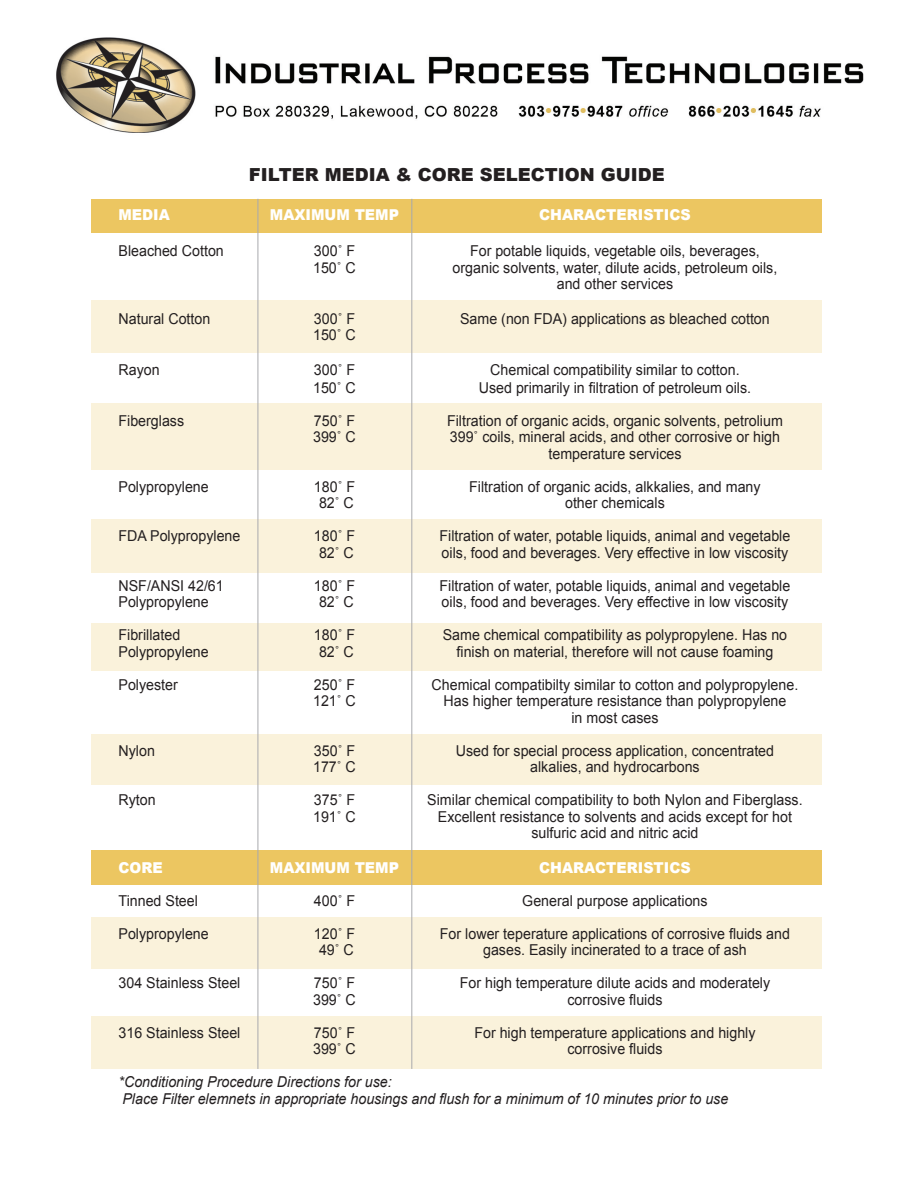
<style>
.page{position:relative;width:918px;height:1188px;background:#fff}
.page>*{position:absolute;margin:0;border:0;box-sizing:border-box;transform-origin:0 0}
.t1{font:900 18px "Arial";color:#231f20}
.t2{font:15px "Arial";color:#231f20;scale:.95 1}
.t3{font:italic 15px "Arial";color:#231f20;scale:.95 1}
.t4{font:900 15px "Arial";color:#fff;scale:.95 1}
</style>
<div class="page">
<img style="left:56px;top:37px;width:808px;height:1032px">
<div style="left:92px;top:199px;width:730px;height:33px;background:#ecc661"></div>
<div style="left:92px;top:300px;width:730px;height:52px;background:#faf2db"></div>
<div style="left:92px;top:404px;width:730px;height:66px;background:#faf2db"></div>
<div style="left:92px;top:520px;width:730px;height:53px;background:#faf2db"></div>
<div style="left:92px;top:623px;width:730px;height:48px;background:#faf2db"></div>
<div style="left:92px;top:734px;width:730px;height:50px;background:#faf2db"></div>
<div style="left:92px;top:851px;width:730px;height:34px;background:#ecc661"></div>
<div style="left:92px;top:918px;width:730px;height:51px;background:#faf2db"></div>
<div style="left:92px;top:1016px;width:730px;height:53px;background:#faf2db"></div>
<hr style="left:411px;top:199px;width:1px;height:870px;background:#a8a9ad">
<hr style="left:258px;top:199px;width:1px;height:870px;background:#a8a9ad">
<p class="t1" style="left:249px;top:161px;width:418px">FILTER MEDIA &amp; CORE SELECTION GUIDE</p>
<p class="t4" style="left:119px;top:204px;width:56px">MEDIA</p>
<p class="t4" style="left:270px;top:204px;width:137px">MAXIMUM TEMP</p>
<p class="t4" style="left:539px;top:204px;width:161px">CHARACTERISTICS</p>
<p class="t2" style="left:119px;top:241px;width:112px">Bleached Cotton</p>
<p class="t2" style="left:314px;top:241px;width:45px">300˚ F</p>
<p class="t2" style="left:470px;top:241px;width:307px">For potable liquids, vegetable oils, beverages,</p>
<p class="t2" style="left:313px;top:258px;width:47px">150˚ C</p>
<p class="t2" style="left:453px;top:258px;width:343px">organic solvents, water, dilute acids, petroleum oils,</p>
<p class="t2" style="left:557px;top:274px;width:124px">and other services</p>
<p class="t2" style="left:119px;top:309px;width:98px">Natural Cotton</p>
<p class="t2" style="left:314px;top:309px;width:45px">300˚ F</p>
<p class="t2" style="left:460px;top:309px;width:327px">Same (non FDA) applications as bleached cotton</p>
<p class="t2" style="left:313px;top:325px;width:47px">150˚ C</p>
<p class="t2" style="left:119px;top:360px;width:45px">Rayon</p>
<p class="t2" style="left:314px;top:360px;width:45px">300˚ F</p>
<p class="t2" style="left:490px;top:360px;width:264px">Chemical compatibility similar to cotton.</p>
<p class="t2" style="left:313px;top:378px;width:47px">150˚ C</p>
<p class="t2" style="left:479px;top:378px;width:288px">Used primarily in filtration of petroleum oils.</p>
<p class="t2" style="left:119px;top:411px;width:71px">Fiberglass</p>
<p class="t2" style="left:314px;top:411px;width:45px">750˚ F</p>
<p class="t2" style="left:447px;top:411px;width:355px">Filtration of organic acids, organic solvents, petrolium</p>
<p class="t2" style="left:313px;top:427px;width:47px">399˚ C</p>
<p class="t2" style="left:450px;top:427px;width:349px">399˚ coils, mineral acids, and other corrosive or high</p>
<p class="t2" style="left:548px;top:444px;width:142px">temperature services</p>
<p class="t2" style="left:119px;top:477px;width:97px">Polypropylene</p>
<p class="t2" style="left:314px;top:477px;width:45px">180˚ F</p>
<p class="t2" style="left:469px;top:477px;width:308px">Filtration of organic acids, alkkalies, and many</p>
<p class="t2" style="left:319px;top:493px;width:38px">82˚ C</p>
<p class="t2" style="left:565px;top:493px;width:107px">other chemicals</p>
<p class="t2" style="left:119px;top:526px;width:130px">FDA Polypropylene</p>
<p class="t2" style="left:314px;top:526px;width:45px">180˚ F</p>
<p class="t2" style="left:440px;top:526px;width:371px">Filtration of water, potable liquids, animal and vegetable</p>
<p class="t2" style="left:319px;top:543px;width:38px">82˚ C</p>
<p class="t2" style="left:442px;top:543px;width:366px">oils, food and beverages. Very effective in low viscosity</p>
<p class="t2" style="left:119px;top:576px;width:112px">NSF/ANSI 42/61</p>
<p class="t2" style="left:314px;top:576px;width:45px">180˚ F</p>
<p class="t2" style="left:440px;top:576px;width:371px">Filtration of water, potable liquids, animal and vegetable</p>
<p class="t2" style="left:119px;top:592px;width:97px">Polypropylene</p>
<p class="t2" style="left:319px;top:592px;width:38px">82˚ C</p>
<p class="t2" style="left:442px;top:592px;width:366px">oils, food and beverages. Very effective in low viscosity</p>
<p class="t2" style="left:119px;top:625px;width:67px">Fibrillated</p>
<p class="t2" style="left:314px;top:625px;width:45px">180˚ F</p>
<p class="t2" style="left:443px;top:625px;width:364px">Same chemical compatibility as polypropylene. Has no</p>
<p class="t2" style="left:119px;top:642px;width:97px">Polypropylene</p>
<p class="t2" style="left:319px;top:642px;width:38px">82˚ C</p>
<p class="t2" style="left:457px;top:642px;width:335px">finish on material, therefore will not cause foaming</p>
<p class="t2" style="left:119px;top:675px;width:64px">Polyester</p>
<p class="t2" style="left:314px;top:675px;width:45px">250˚ F</p>
<p class="t2" style="left:432px;top:675px;width:387px">Chemical compatibilty similar to cotton and polypropylene.</p>
<p class="t2" style="left:313px;top:691px;width:47px">121˚ C</p>
<p class="t2" style="left:444px;top:691px;width:362px">Has higher temperature resistance than polypropylene</p>
<p class="t2" style="left:571px;top:708px;width:93px">in most cases</p>
<p class="t2" style="left:119px;top:741px;width:40px">Nylon</p>
<p class="t2" style="left:314px;top:741px;width:45px">350˚ F</p>
<p class="t2" style="left:456px;top:741px;width:337px">Used for special process application, concentrated</p>
<p class="t2" style="left:313px;top:757px;width:47px">177˚ C</p>
<p class="t2" style="left:530px;top:757px;width:180px">alkalies, and hydrocarbons</p>
<p class="t2" style="left:119px;top:790px;width:41px">Ryton</p>
<p class="t2" style="left:314px;top:790px;width:45px">375˚ F</p>
<p class="t2" style="left:427px;top:790px;width:397px">Similar chemical compatibility to both Nylon and Fiberglass.</p>
<p class="t2" style="left:313px;top:807px;width:47px">191˚ C</p>
<p class="t2" style="left:438px;top:807px;width:374px">Excellent resistance to solvents and acids except for hot</p>
<p class="t2" style="left:531px;top:823px;width:177px">sulfuric acid and nitric acid</p>
<p class="t4" style="left:119px;top:857px;width:48px">CORE</p>
<p class="t4" style="left:270px;top:857px;width:137px">MAXIMUM TEMP</p>
<p class="t4" style="left:539px;top:857px;width:161px">CHARACTERISTICS</p>
<p class="t2" style="left:119px;top:891px;width:85px">Tinned Steel</p>
<p class="t2" style="left:314px;top:891px;width:45px">400˚ F</p>
<p class="t2" style="left:522px;top:891px;width:197px">General purpose applications</p>
<p class="t2" style="left:119px;top:924px;width:97px">Polypropylene</p>
<p class="t2" style="left:314px;top:924px;width:45px">120˚ F</p>
<p class="t2" style="left:440px;top:924px;width:370px">For lower teperature applications of corrosive fluids and</p>
<p class="t2" style="left:319px;top:940px;width:38px">49˚ C</p>
<p class="t2" style="left:483px;top:940px;width:279px">gases. Easily incinerated to a trace of ash</p>
<p class="t2" style="left:119px;top:973px;width:130px">304 Stainless Steel</p>
<p class="t2" style="left:314px;top:973px;width:45px">750˚ F</p>
<p class="t2" style="left:460px;top:973px;width:328px">For high temperature dilute acids and moderately</p>
<p class="t2" style="left:313px;top:990px;width:47px">399˚ C</p>
<p class="t2" style="left:567px;top:990px;width:102px">corrosive fluids</p>
<p class="t2" style="left:119px;top:1023px;width:130px">316 Stainless Steel</p>
<p class="t2" style="left:314px;top:1023px;width:45px">750˚ F</p>
<p class="t2" style="left:474px;top:1023px;width:297px">For high temperature applications and highly</p>
<p class="t2" style="left:313px;top:1039px;width:47px">399˚ C</p>
<p class="t2" style="left:567px;top:1039px;width:102px">corrosive fluids</p>
<p class="t3" style="left:119px;top:1073px;width:289px">*Conditioning Procedure Directions for use:</p>
<p class="t3" style="left:122px;top:1089px;width:639px">Place Filter elemnets in appropriate housings and flush for a minimum of 10 minutes prior to use</p>
</div>
